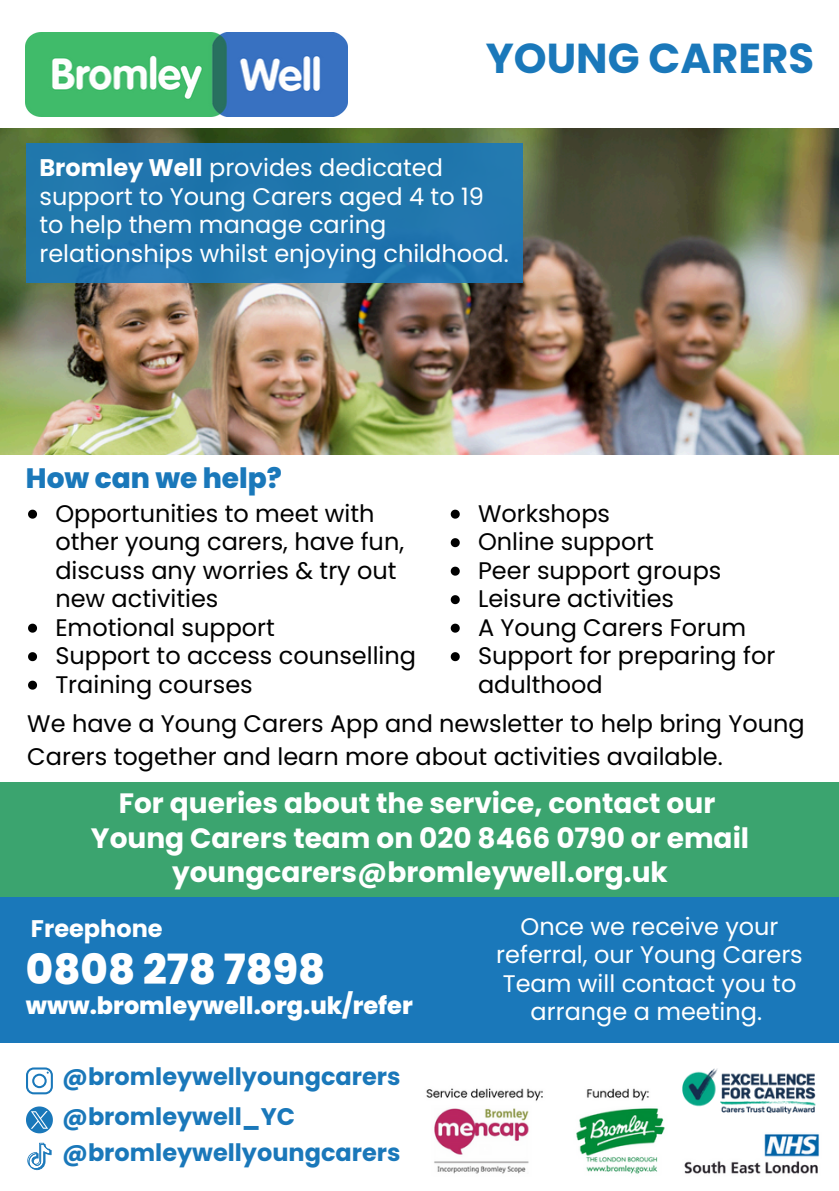
<style>
.page{position:relative;width:839px;height:1191px;background:#fff}
.page>*{position:absolute;margin:0;border:0;box-sizing:border-box;transform-origin:0 0}
.t1{font:700 41.8px "Poppins";color:#1a78ba}
.t2{font:800 41.6px "Poppins";color:#fff}
.t3{font:700 28px/34.4px "Poppins";color:#fff;text-align:center}
.t4{font:800 28px "Poppins";color:#1a78ba}
.t5{font:24px/28.4px "Poppins";color:#000}
.t6{font:24px/28.4px "Poppins";color:#fff}
.t7{font:700 24px "Poppins";color:#1a78ba}
.t8{font:800 24px "Poppins";color:#fff}
.t9{font:700 24px "Poppins";color:#fff}
.s1{font-weight:700}
</style>
<div class="page">
<img style="left:426px;top:1088px;width:393px;height:86px">
<svg style="left:26px;top:1106px;width:27px;height:27px"></svg>
<svg style="left:26px;top:1067px;width:27px;height:27px"></svg>
<div style="left:0;top:891px;width:838px;height:152px;background:#1a78ba"></div>
<img style="left:0;top:128px;width:838px;height:327px">
<img style="left:26px;top:33px;width:321px;height:84px">
<img style="left:674px;top:1068px;width:145px;height:52px">
<div style="left:26px;top:143px;width:496px;height:140px;background:#2176ad"></div>
<div style="left:0;top:782px;width:838px;height:115px;background:#3ba46f"></div>
<svg style="left:27px;top:1143px;width:24px;height:28px"></svg>
<svg style="left:28px;top:510px;width:9px;height:9px"></svg>
<svg style="left:28px;top:624px;width:9px;height:9px"></svg>
<svg style="left:28px;top:652px;width:9px;height:9px"></svg>
<svg style="left:28px;top:681px;width:9px;height:9px"></svg>
<svg style="left:450px;top:510px;width:9px;height:9px"></svg>
<svg style="left:450px;top:538px;width:9px;height:9px"></svg>
<svg style="left:450px;top:567px;width:9px;height:9px"></svg>
<svg style="left:450px;top:595px;width:9px;height:9px"></svg>
<svg style="left:450px;top:624px;width:9px;height:9px"></svg>
<svg style="left:450px;top:652px;width:9px;height:9px"></svg>
<p class="t1" style="left:486px;top:29px;width:330px">YOUNG CARERS</p>
<h3 class="t6" style="left:39px;top:154px;width:471px"><span class="s1">Bromley Well</span> provides dedicated support to Young Carers aged 4 to 19 to help them manage caring relationships whilst enjoying childhood.</h3>
<p class="t4" style="left:26px;top:459px;width:257px">How can we help?</p>
<p class="t5" style="left:55px;top:499px;width:350px">Opportunities to meet with other young carers, have fun, discuss any worries &amp; try out new activities</p>
<p class="t5" style="left:55px;top:613px;width:221px">Emotional support</p>
<p class="t5" style="left:55px;top:642px;width:362px">Support to access counselling</p>
<p class="t5" style="left:55px;top:670px;width:199px">Training courses</p>
<h3 class="t5" style="left:27px;top:707px;width:778px;line-height:33px">We have a Young Carers App and newsletter to help bring Young<br>Carers together and learn more about activities available.</h3>
<p class="t5" style="left:478px;top:499px;width:133px">Workshops</p>
<h4 class="t5" style="left:478px;top:528px;width:177px">Online support</h4>
<h2 class="t5" style="left:478px;top:556px;width:245px">Peer support groups</h2>
<h4 class="t5" style="left:478px;top:585px;width:197px">Leisure activities</h4>
<p class="t5" style="left:478px;top:613px;width:270px">A Young Carers Forum</p>
<p class="t5" style="left:478px;top:642px;width:299px">Support for preparing for adulthood</p>
<p class="t3" style="left:91px;top:786px;width:659px">For queries about the service, contact our<br>Young Carers team on 020 8466 0790 or email youngcarers@bromleywell.org.uk</p>
<p class="t9" style="left:31px;top:911px;width:133px">Freephone</p>
<p class="t2" style="left:26px;top:940px;width:301px">0808 278 7898</p>
<p class="t8" style="left:26px;top:989px;width:388px">www.bromleywell.org.uk/refer</p>
<p class="t7" style="left:62px;top:1060px;width:340px">@bromleywellyoungcarers</p>
<p class="t7" style="left:62px;top:1100px;width:234px">@bromleywell_YC</p>
<h4 class="t7" style="left:62px;top:1136px;width:340px">@bromleywellyoungcarers</h4>
<h4 class="t6" style="left:496px;top:912px;width:308px;text-align:center">Once we receive your referral, our Young Carers<br>Team will contact you to arrange a meeting.</h4>
</div>
